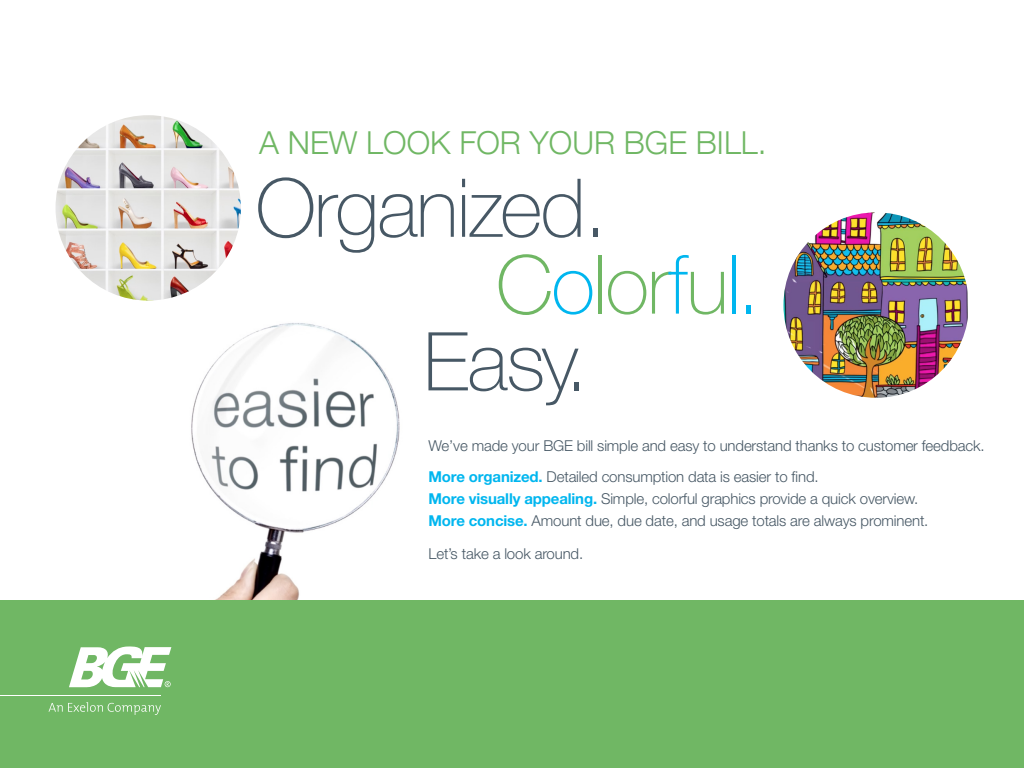
<style>
.page{position:relative;width:1024px;height:768px;background:#fff}
.page>*{position:absolute;margin:0;border:0;box-sizing:border-box;transform-origin:0 0}
.t1{font:100 81.2px/76.8px "Helvetica Neue LT Std";letter-spacing:-.02em;color:#70b764}
.t2{font:100 81.2px "Helvetica Neue LT Std";letter-spacing:-.02em;color:#475865}
.t3{font:300 31.6px "Helvetica Neue";color:#70b764}
.t4{font:300 15px/31.2px "Helvetica Neue LT Std";letter-spacing:-.01em;color:#475865}
.s1{color:#00b6ef}
.s2{color:#475865}
.s3{font-weight:700;color:#00b6ef}
</style>
<div class="page">
<img style="left:191px;top:323px;width:209px;height:277px">
<img style="left:783px;top:212px;width:186px;height:186px;border-radius:93px">
<div style="left:0;top:601px;width:1024px;height:167px;background:#70b764"></div>
<hr style="left:0;top:695px;width:161px;height:1px;background:#fff">
<svg style="left:49px;top:702px;width:112px;height:13px"></svg>
<svg style="left:69px;top:646px;width:102px;height:42px"></svg>
<img style="left:56px;top:115px;width:185px;height:186px;border-radius:93px">
<p class="t3" style="left:259px;top:118px;width:509px">A NEW LOOK FOR YOUR BGE BILL.</p>
<p class="t2" style="left:256px;top:162px;width:353px">Organized.</p>
<p class="t1" style="left:423px;top:246px;width:338px;text-indent:72px">C<span class="s1">o</span>lor<span class="s1">f</span>u<span class="s1">l.<br></span><span class="s2">Easy.</span></p>
<p class="t4" style="left:428px;top:430px;width:558px">We’ve made your BGE bill simple and easy to understand thanks to customer feedback.<br><span class="s3">More organized.</span> Detailed consumption data is easier to find.</p>
<p class="t4" style="left:428px;top:487px;width:501px;line-height:22.2px"><span class="s3">More visually appealing.</span> Simple, colorful graphics provide a quick overview.<br><span class="s3">More concise.</span> Amount due, due date, and usage totals are always prominent.</p>
<p class="t4" style="left:428px;top:538px;width:156px">Let’s take a look around.</p>
</div>
